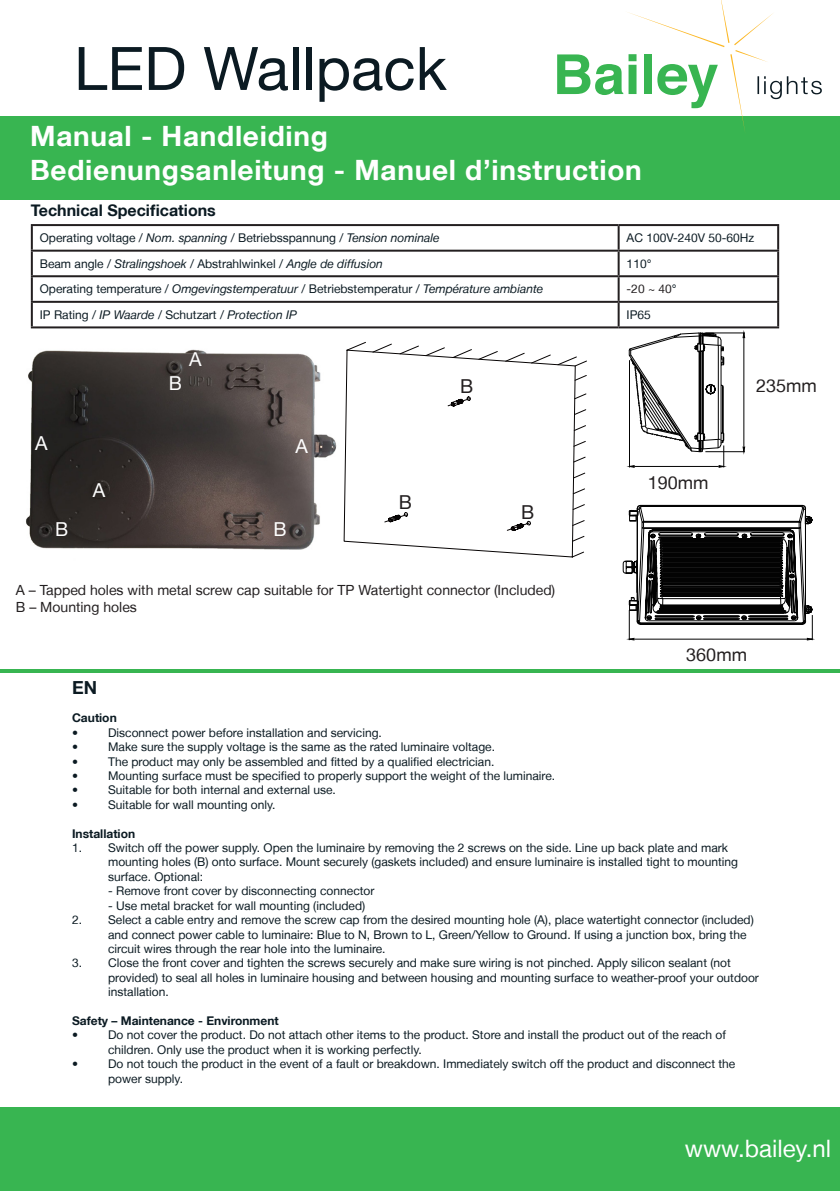
<style>
.page{position:relative;width:840px;height:1191px;background:#fff}
.page>*{position:absolute;margin:0;border:0;box-sizing:border-box;transform-origin:0 0}
.t1{font:60px "Helvetica Neue LT";color:#0b1a22}
.t2{font:700 28px/33.6px "Helvetica Neue LT";letter-spacing:.025em;color:#fff}
.t3{font:24px "Helvetica Neue LT";color:#fff}
.t4{font:19.2px "Helvetica Neue LT";color:#fff}
.t5{font:19.2px "Helvetica Neue LT";color:#231f20}
.t6{font:18px "Helvetica Neue LT";color:#231f20}
.t7{font:700 18px "Helvetica Neue LT";color:#0b1a22}
.t8{font:700 16px "Helvetica Neue LT";color:#0b1a22}
.t9{font:14px "Helvetica Neue LT";color:#231f20}
.t10{font:12px/14.4px "Helvetica Neue LT";color:#0b1a22}
.t11{font:italic 12px "Helvetica Neue LT";color:#0b1a22}
.t12{font:700 12px "Helvetica Neue LT";color:#0b1a22}
.t13{font:12px "Helvetica Neue LT";color:#231f20}
.s1{font-style:italic}
.s2{font-style:normal}
.s3{color:#0b1a22}
</style>
<div class="page">
<img style="left:26px;top:317px;width:324px;height:233px">
<div style="left:0;top:116px;width:839px;height:83px;background:#38b551"></div>
<div style="left:0;top:1107px;width:839px;height:83px;background:#38b551"></div>
<hr style="left:31px;top:224px;width:587px;height:2px;background:#231f20">
<hr style="left:31px;top:226px;width:2px;height:24px;background:#231f20">
<hr style="left:618px;top:224px;width:160px;height:2px;background:#231f20">
<hr style="left:617px;top:226px;width:2px;height:24px;background:#231f20">
<hr style="left:776px;top:226px;width:2px;height:24px;background:#231f20">
<hr style="left:31px;top:250px;width:587px;height:2px;background:#231f20">
<hr style="left:31px;top:252px;width:2px;height:23px;background:#231f20">
<hr style="left:618px;top:250px;width:160px;height:2px;background:#231f20">
<hr style="left:617px;top:252px;width:2px;height:23px;background:#231f20">
<hr style="left:776px;top:252px;width:2px;height:23px;background:#231f20">
<hr style="left:31px;top:275px;width:587px;height:2px;background:#231f20">
<hr style="left:31px;top:277px;width:2px;height:24px;background:#231f20">
<hr style="left:618px;top:275px;width:160px;height:2px;background:#231f20">
<hr style="left:617px;top:277px;width:2px;height:24px;background:#231f20">
<hr style="left:776px;top:277px;width:2px;height:24px;background:#231f20">
<hr style="left:31px;top:301px;width:587px;height:2px;background:#231f20">
<hr style="left:31px;top:303px;width:2px;height:23px;background:#231f20">
<hr style="left:618px;top:301px;width:160px;height:2px;background:#231f20">
<hr style="left:617px;top:303px;width:2px;height:23px;background:#231f20">
<hr style="left:776px;top:303px;width:2px;height:23px;background:#231f20">
<hr style="left:31px;top:326px;width:587px;height:2px;background:#231f20">
<hr style="left:618px;top:326px;width:160px;height:2px;background:#231f20">
<svg style="left:557px;top:0;width:264px;height:131px"></svg>
<svg style="left:346px;top:342px;width:240px;height:215px"></svg>
<svg style="left:391px;top:516px;width:3px;height:4px"></svg>
<svg style="left:574px;top:360px;width:12px;height:6px"></svg>
<div style="left:353px;top:376px;width:23px;height:24px;background:#fff"></div>
<svg style="left:622px;top:505px;width:193px;height:135px"></svg>
<hr style="left:705px;top:451px;width:39px;height:1px;background:#030303">
<hr style="left:705px;top:332px;width:39px;height:1px;background:#030303">
<hr style="left:743px;top:338px;width:1px;height:108px;background:#030303">
<svg style="left:626px;top:332px;width:98px;height:136px"></svg>
<hr style="left:0;top:669px;width:839px;height:3px;background:#38b551">
<p class="t1" style="left:74px;top:33px;width:374px">LED Wallpack</p>
<p class="t2" style="left:30px;top:119px;width:612px">Manual - Handleiding<br>Bedienungsanleitung - Manuel d’instruction</p>
<p class="t8" style="left:31px;top:200px;width:186px">Technical Specifications</p>
<p class="t10" style="left:40px;top:230px;width:401px">Operating voltage / <span class="s1">Nom. spanning</span> / Betriebsspannung / <span class="s1">Tension nominale</span></p>
<p class="t10" style="left:626px;top:230px;width:129px">AC 100V-240V 50-60Hz</p>
<p class="t11" style="left:40px;top:256px;width:344px"><span class="s2">Beam angle /</span> Stralingshoek <span class="s2">/ Abstrahlwinkel /</span> Angle de diffusion</p>
<p class="t10" style="left:626px;top:256px;width:26px">110°</p>
<p class="t10" style="left:40px;top:282px;width:504px">Operating temperature / <span class="s1">Omgevingstemperatuur</span> / Betriebstemperatur / <span class="s1">Température ambiante</span></p>
<p class="t13" style="left:626px;top:282px;width:52px">-20 ~ 40<span class="s3">°</span></p>
<p class="t10" style="left:40px;top:307px;width:258px">IP Rating / <span class="s1">IP Waarde</span> / Schutzart / <span class="s1">Protection IP</span></p>
<p class="t10" style="left:626px;top:307px;width:26px">IP65</p>
<p class="t4" style="left:189px;top:348px;width:14px">A</p>
<p class="t4" style="left:35px;top:431px;width:14px">A</p>
<p class="t4" style="left:55px;top:518px;width:15px">B</p>
<p class="t4" style="left:93px;top:478px;width:14px">A</p>
<p class="t4" style="left:169px;top:372px;width:15px">B</p>
<p class="t5" style="left:460px;top:375px;width:15px">B</p>
<p class="t4" style="left:295px;top:434px;width:14px">A</p>
<p class="t4" style="left:273px;top:518px;width:15px">B</p>
<p class="t5" style="left:398px;top:491px;width:15px">B</p>
<p class="t5" style="left:521px;top:500px;width:15px">B</p>
<p class="t9" style="left:16px;top:581px;width:540px">A – Tapped holes with metal screw cap suitable for TP Watertight connector (Included)</p>
<p class="t9" style="left:16px;top:598px;width:122px">B – Mounting holes</p>
<p class="t6" style="left:647px;top:472px;width:62px">190mm</p>
<p class="t6" style="left:755px;top:375px;width:62px">235mm</p>
<p class="t6" style="left:686px;top:644px;width:62px">360mm</p>
<p class="t7" style="left:72px;top:676px;width:27px">EN</p>
<p class="t12" style="left:72px;top:710px;width:46px">Caution</p>
<p class="t10" style="left:72px;top:725px;width:7px">•</p>
<p class="t10" style="left:108px;top:725px;width:275px">Disconnect power before installation and servicing.</p>
<p class="t10" style="left:72px;top:739px;width:7px">•</p>
<p class="t10" style="left:108px;top:739px;width:388px">Make sure the supply voltage is the same as the rated luminaire voltage.</p>
<p class="t10" style="left:72px;top:754px;width:7px">•</p>
<p class="t10" style="left:108px;top:754px;width:387px">The product may only be assembled and fitted by a qualified electrician.</p>
<p class="t10" style="left:72px;top:768px;width:7px">•</p>
<p class="t10" style="left:108px;top:768px;width:448px">Mounting surface must be specified to properly support the weight of the luminaire.</p>
<p class="t10" style="left:72px;top:783px;width:7px">•</p>
<p class="t10" style="left:108px;top:783px;width:229px">Suitable for both internal and external use.</p>
<p class="t10" style="left:72px;top:797px;width:7px">•</p>
<p class="t10" style="left:108px;top:797px;width:169px">Suitable for wall mounting only.</p>
<p class="t12" style="left:72px;top:826px;width:65px">Installation</p>
<p class="t10" style="left:108px;top:840px;width:631px;text-indent:-36px">1. Switch off the power supply. Open the luminaire by removing the 2 screws on the side. Line up back plate and mark mounting holes (B) onto surface. Mount securely (gaskets included) and ensure luminaire is installed tight to mounting surface. Optional:</p>
<p class="t10" style="left:108px;top:883px;width:268px">- Remove front cover by disconnecting connector</p>
<p class="t10" style="left:108px;top:898px;width:258px">- Use metal bracket for wall mounting (included)</p>
<p class="t10" style="left:108px;top:912px;width:647px;text-indent:-36px">2. Select a cable entry and remove the screw cap from the desired mounting hole (A), place watertight connector (included) and connect power cable to luminaire: Blue to N, Brown to L, Green/Yellow to Ground. If using a junction box, bring the circuit wires through the rear hole into the luminaire.</p>
<p class="t10" style="left:108px;top:955px;width:652px;text-indent:-36px">3. Close the front cover and tighten the screws securely and make sure wiring is not pinched. Apply silicon sealant (not provided) to seal all holes in luminaire housing and between housing and mounting surface to weather-proof your outdoor installation.</p>
<p class="t12" style="left:72px;top:1013px;width:208px">Safety – Maintenance - Environment</p>
<p class="t10" style="left:72px;top:1027px;width:7px">•</p>
<p class="t10" style="left:108px;top:1027px;width:619px">Do not cover the product. Do not attach other items to the product. Store and install the product out of the reach of children. Only use the product when it is working perfectly.</p>
<p class="t10" style="left:72px;top:1056px;width:7px">•</p>
<p class="t10" style="left:108px;top:1056px;width:628px">Do not touch the product in the event of a fault or breakdown. Immediately switch off the product and disconnect the power supply.</p>
<p class="t3" style="left:684px;top:1133px;width:148px">www.bailey.nl</p>
</div>
